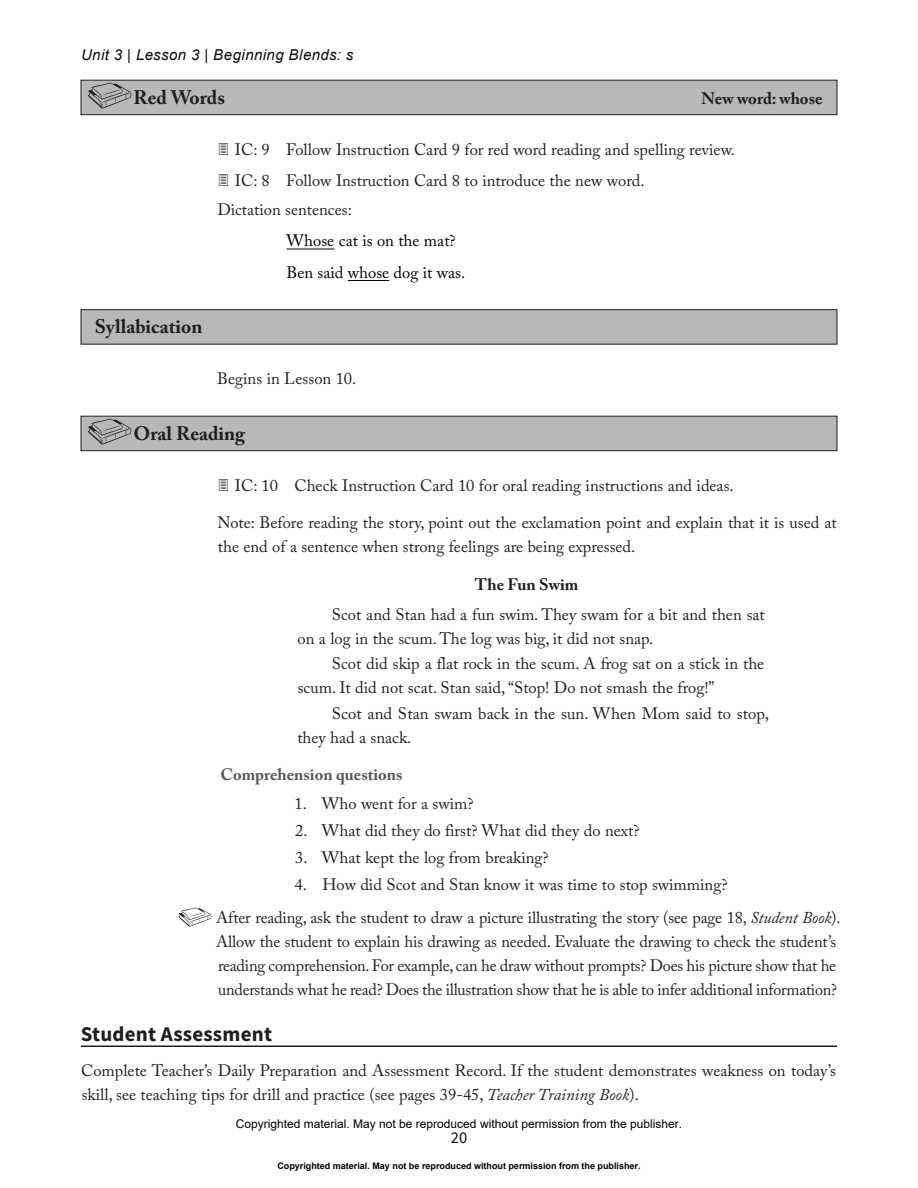
<style>
.page{position:relative;width:918px;height:1188px;background:#fff}
.page>*{position:absolute;margin:0;border:0;box-sizing:border-box;transform-origin:0 0}
.t1{font:700 21px "Source Sans Pro";letter-spacing:.01em;color:#1e1e1e}
.t2{font:700 19.5px "Adobe Caslon Pro";color:#1e1e1e}
.t3{font:700 16.65px "Adobe Caslon Pro";color:#1e1e1e}
.t4{font:16.5px/24px "Adobe Caslon Pro";color:#231f20}
.t5{font:16.5px/31.5px "Adobe Caslon Pro";color:#000}
.t6{font:700 16.5px "Adobe Caslon Pro";color:#57585a}
.t7{font:700 16.5px "Adobe Caslon Pro";color:#231f20}
.t8{font:16.5px "Source Sans Pro";color:#0e0e0e}
.t9{font:italic 15px "Arial";letter-spacing:.03em;color:#0e0e0e}
.t10{font:12px "Arial";color:#000}
.t11{font:700 9px "Arial";color:#000}
.s1{color:#000}
.s2{font-style:italic}
</style>
<div class="page">
<div style="left:81px;top:80px;width:756px;height:35px;background:#b8b8b8;border:1px solid #1e1e1e"></div>
<hr style="left:286px;top:249px;width:48px;height:1px;background:#000">
<hr style="left:348px;top:280px;width:41px;height:1px;background:#000">
<div style="left:81px;top:309px;width:756px;height:35px;background:#b8b8b8;border:1px solid #1e1e1e"></div>
<div style="left:81px;top:416px;width:756px;height:35px;background:#b8b8b8;border:1px solid #1e1e1e"></div>
<hr style="left:81px;top:1046px;width:756px;height:1px;background:#1e1e1e">
<img style="left:87px;top:83px;width:45px;height:25px">
<img style="left:87px;top:419px;width:45px;height:25px">
<img style="left:179px;top:908px;width:33px;height:19px">
<p class="t9" style="left:81px;top:45px;width:274px">Unit 3 | Lesson 3 | Beginning Blends: s</p>
<p class="t2" style="left:134px;top:85px;width:93px">Red Words</p>
<p class="t3" style="left:702px;top:88px;width:122px">New word: whose</p>
<p class="t4" style="left:218px;top:137px;width:519px"><span class="s1">✓</span> IC: 9 Follow Instruction Card 9 for red word reading and spelling review.</p>
<p class="t4" style="left:217px;top:166px;width:429px;line-height:28.5px"><span class="s1">✓</span> IC: 8 Follow Instruction Card 8 to introduce the new word.<br>Dictation sentences:</p>
<p class="t5" style="left:286px;top:225px;width:180px">Whose cat is on the mat?<br>Ben said whose dog it was.</p>
<p class="t2" style="left:95px;top:315px;width:109px">Syllabication</p>
<p class="t4" style="left:217px;top:366px;width:141px">Begins in Lesson 10.</p>
<p class="t2" style="left:134px;top:421px;width:113px">Oral Reading</p>
<p class="t4" style="left:218px;top:473px;width:517px"><span class="s1">✓</span> IC: 10 Check Instruction Card 10 for oral reading instructions and ideas.</p>
<p class="t4" style="left:217px;top:510px;width:621px">Note: Before reading the story, point out the exclamation point and explain that it is used at the end of a sentence when strong feelings are being expressed.</p>
<p class="t7" style="left:475px;top:574px;width:105px">The Fun Swim</p>
<p class="t4" style="left:298px;top:602px;width:469px;text-indent:34px">Scot and Stan had a fun swim. They swam for a bit and then sat on a log in the scum. The log was big, it did not snap.</p>
<p class="t4" style="left:298px;top:651px;width:468px;text-indent:34px">Scot did skip a flat rock in the scum. A frog sat on a stick in the scum. It did not scat. Stan said, “Stop! Do not smash the frog!”</p>
<p class="t4" style="left:297px;top:701px;width:473px;text-indent:34px">Scot and Stan swam back in the sun. When Mom said to stop, they had a snack.</p>
<p class="t6" style="left:221px;top:765px;width:183px">Comprehension questions</p>
<p class="t4" style="left:295px;top:791px;width:181px">1. Who went for a swim?</p>
<p class="t4" style="left:295px;top:818px;width:346px">2. What did they do first? What did they do next?</p>
<p class="t4" style="left:295px;top:845px;width:255px">3. What kept the log from breaking?</p>
<p class="t4" style="left:216px;top:867px;width:626px;line-height:33px;text-indent:78px">4. How did Scot and Stan know it was time to stop swimming?<br>After reading, ask the student to draw a picture illustrating the story (see page 18, <span class="s2">Student Book</span>).</p>
<p class="t4" style="left:216px;top:929px;width:622px;text-align:justify">Allow the student to explain his drawing as needed. Evaluate the drawing to check the student’s reading comprehension. For example, can he draw without prompts? Does his picture show that he understands what he read? Does the illustration show that he is able to infer additional information?</p>
<p class="t1" style="left:81px;top:1020px;width:193px">Student Assessment</p>
<p class="t4" style="left:81px;top:1058px;width:756px">Complete Teacher’s Daily Preparation and Assessment Record. If the student demonstrates weakness on today’s skill, see teaching tips for drill and practice (see pages 39-45, <span class="s2">Teacher Training Book</span>).</p>
<p class="t10" style="left:236px;top:1116px;width:448px">Copyrighted material. May not be reproduced without permission from the publisher.</p>
<p class="t11" style="left:277px;top:1160px;width:365px">Copyrighted material. May not be reproduced without permission from the publisher.</p>
<p class="t8" style="left:451px;top:1127px;width:18px">20</p>
</div>
